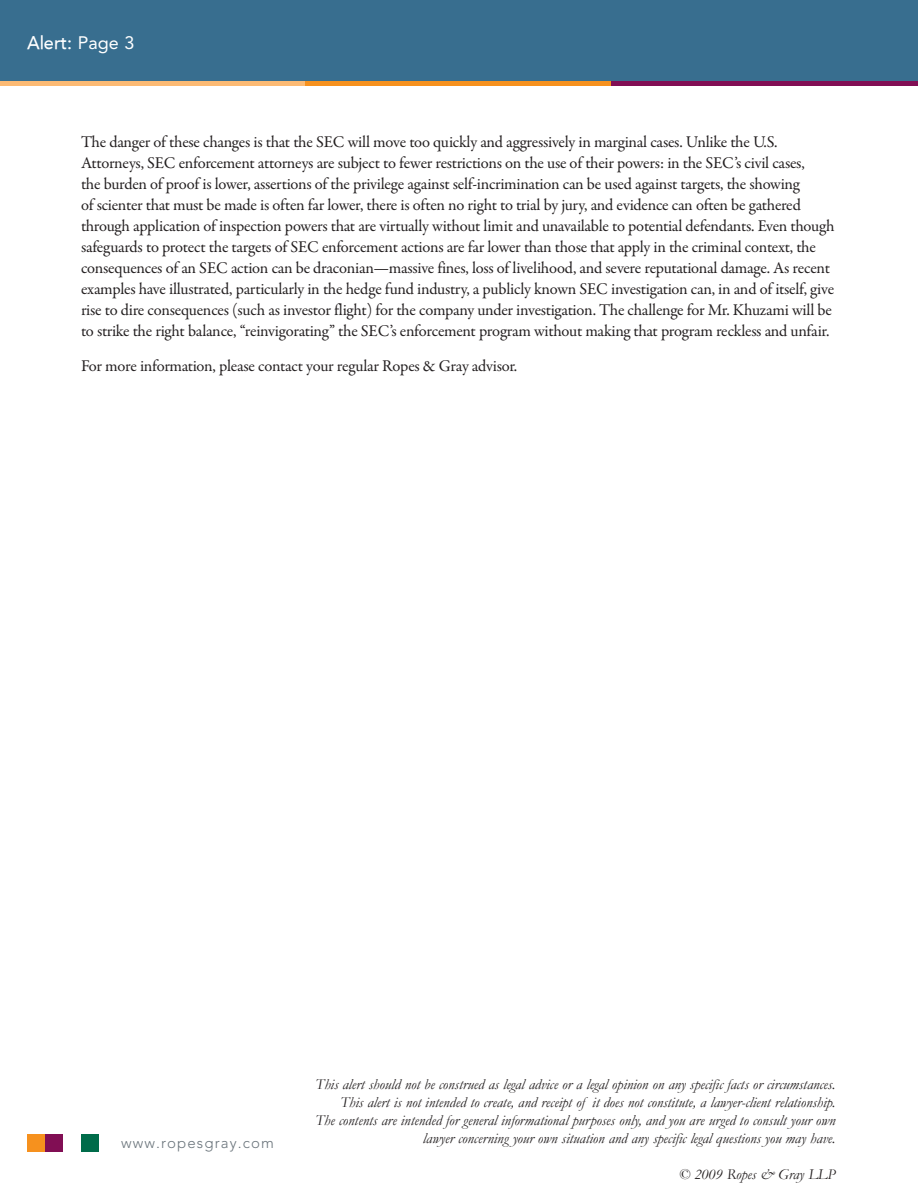
<style>
.page{position:relative;width:918px;height:1188px;background:#fff}
.page>*{position:absolute;margin:0;border:0;box-sizing:border-box;transform-origin:0 0}
.t1{font:500 18px "Avenir";color:#fff}
.t2{font:16.5px/21px "Garamond Premr Pro";letter-spacing:-.02em;color:#231f20}
.t3{font:italic 15px/18px "Garamond";color:#231f20;text-align:right}
.t4{font:300 15px "Avenir";letter-spacing:.075em;color:#6a747b}
.s1{font-weight:400}
</style>
<div class="page">
<div style="left:27px;top:1134px;width:18px;height:18px;background:#f6911e"></div>
<div style="left:45px;top:1134px;width:18px;height:18px;background:#810e54"></div>
<div style="left:81px;top:1134px;width:18px;height:18px;background:#006c4a"></div>
<div style="left:0;top:0;width:918px;height:81px;background:#386e8f"></div>
<hr style="left:0;top:81px;width:306px;height:4px;background:#fcba74">
<hr style="left:306px;top:81px;width:305px;height:4px;background:#f6911e">
<hr style="left:611px;top:81px;width:307px;height:4px;background:#810e54">
<p class="t1" style="left:27px;top:32px;width:109px">Alert: <span class="s1">Page 3</span></p>
<p class="t2" style="left:81px;top:132px;width:755px">The danger of these changes is that the SEC will move too quickly and aggressively in marginal cases. Unlike the U.S.<br>Attorneys, SEC enforcement attorneys are subject to fewer restrictions on the use of their powers: in the SEC’s civil cases,<br>the burden of proof is lower, assertions of the privilege against self-incrimination can be used against targets, the showing<br>of scienter that must be made is often far lower, there is often no right to trial by jury, and evidence can often be gathered through application of inspection powers that are virtually without limit and unavailable to potential defendants. Even though safeguards to protect the targets of SEC enforcement actions are far lower than those that apply in the criminal context, the consequences of an SEC action can be draconian—massive fines, loss of livelihood, and severe reputational damage. As recent examples have illustrated, particularly in the hedge fund industry, a publicly known SEC investigation can, in and of itself, give rise to dire consequences (such as investor flight) for the company under investigation. The challenge for Mr. Khuzami will be to strike the right balance, “reinvigorating” the SEC’s enforcement program without making that program reckless and unfair.</p>
<p class="t2" style="left:81px;top:355px;width:438px">For more information, please contact your regular Ropes &amp; Gray advisor.</p>
<p class="t4" style="left:121px;top:1134px;width:155px">www.ropesgray.com</p>
<p class="t3" style="left:315px;top:1075px;width:522px">This alert should not be construed as legal advice or a legal opinion on any specific facts or circumstances.<br>This alert is not intended to create, and receipt of it does not constitute, a lawyer-client relationship.<br>The contents are intended for general informational purposes only, and you are urged to consult your own lawyer concerning your own situation and any specific legal questions you may have.</p>
<p class="t3" style="left:679px;top:1165px;width:158px">© 2009 Ropes &amp; Gray LLP</p>
</div>
